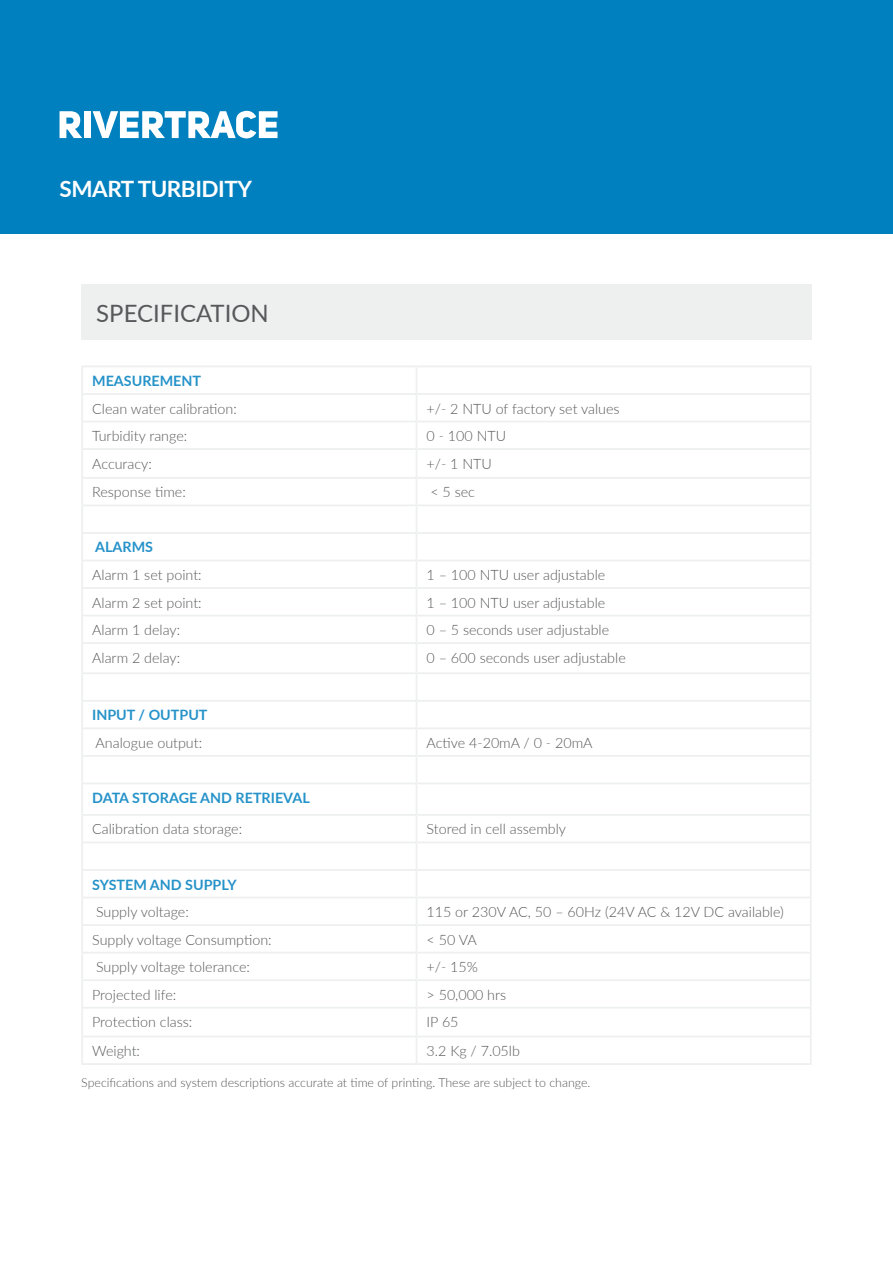
<style>
.page{position:relative;width:893px;height:1263px;background:#fff}
.page>*{position:absolute;margin:0;border:0;box-sizing:border-box;transform-origin:0 0}
.t1{font:24px "Lato";color:#57585a}
.t2{font:700 22.5px "Lato";letter-spacing:-.02em;color:#fff}
.t3{font:300 14.25px "Lato";color:#57585a}
.t4{font:700 14.25px "Lato";color:#2592c9}
.t5{font:300 12.3px "Lato";color:#57585a}
</style>
<div class="page">
<div style="left:0;top:0;width:893px;height:234px;background:#0080be"></div>
<svg style="left:60px;top:111px;width:22px;height:27px"></svg>
<div style="left:84px;top:111px;width:7px;height:27px;background:#fff"></div>
<svg style="left:93px;top:111px;width:185px;height:27px"></svg>
<div style="left:81px;top:284px;width:731px;height:55px;background:#eeefef"></div>
<hr style="left:81px;top:366px;width:335px;height:1px;background:#eeefef">
<hr style="left:81px;top:367px;width:2px;height:26px;background:#eeefef">
<hr style="left:416px;top:366px;width:396px;height:1px;background:#eeefef">
<hr style="left:810px;top:367px;width:2px;height:26px;background:#eeefef">
<hr style="left:81px;top:393px;width:335px;height:2px;background:#eeefef">
<hr style="left:81px;top:395px;width:2px;height:26px;background:#eeefef">
<hr style="left:416px;top:393px;width:396px;height:2px;background:#eeefef">
<hr style="left:810px;top:395px;width:2px;height:26px;background:#eeefef">
<hr style="left:81px;top:421px;width:335px;height:1px;background:#eeefef">
<hr style="left:81px;top:422px;width:2px;height:26px;background:#eeefef">
<hr style="left:416px;top:421px;width:396px;height:1px;background:#eeefef">
<hr style="left:810px;top:422px;width:2px;height:26px;background:#eeefef">
<hr style="left:81px;top:448px;width:335px;height:2px;background:#eeefef">
<hr style="left:81px;top:450px;width:2px;height:27px;background:#eeefef">
<hr style="left:416px;top:448px;width:396px;height:2px;background:#eeefef">
<hr style="left:810px;top:450px;width:2px;height:27px;background:#eeefef">
<hr style="left:81px;top:477px;width:335px;height:2px;background:#eeefef">
<hr style="left:81px;top:479px;width:2px;height:25px;background:#eeefef">
<hr style="left:416px;top:477px;width:396px;height:2px;background:#eeefef">
<hr style="left:810px;top:479px;width:2px;height:25px;background:#eeefef">
<hr style="left:81px;top:504px;width:335px;height:2px;background:#eeefef">
<hr style="left:81px;top:506px;width:2px;height:26px;background:#eeefef">
<hr style="left:416px;top:504px;width:396px;height:2px;background:#eeefef">
<hr style="left:810px;top:506px;width:2px;height:26px;background:#eeefef">
<hr style="left:81px;top:532px;width:335px;height:2px;background:#eeefef">
<hr style="left:81px;top:534px;width:2px;height:26px;background:#eeefef">
<hr style="left:416px;top:532px;width:396px;height:2px;background:#eeefef">
<hr style="left:810px;top:534px;width:2px;height:26px;background:#eeefef">
<hr style="left:81px;top:560px;width:335px;height:1px;background:#eeefef">
<hr style="left:81px;top:561px;width:2px;height:26px;background:#eeefef">
<hr style="left:416px;top:560px;width:396px;height:1px;background:#eeefef">
<hr style="left:810px;top:561px;width:2px;height:26px;background:#eeefef">
<hr style="left:81px;top:587px;width:335px;height:2px;background:#eeefef">
<hr style="left:81px;top:589px;width:2px;height:26px;background:#eeefef">
<hr style="left:416px;top:587px;width:396px;height:2px;background:#eeefef">
<hr style="left:810px;top:589px;width:2px;height:26px;background:#eeefef">
<hr style="left:81px;top:615px;width:335px;height:1px;background:#eeefef">
<hr style="left:81px;top:616px;width:2px;height:26px;background:#eeefef">
<hr style="left:416px;top:615px;width:396px;height:1px;background:#eeefef">
<hr style="left:810px;top:616px;width:2px;height:26px;background:#eeefef">
<hr style="left:81px;top:642px;width:335px;height:2px;background:#eeefef">
<hr style="left:81px;top:644px;width:2px;height:28px;background:#eeefef">
<hr style="left:416px;top:642px;width:396px;height:2px;background:#eeefef">
<hr style="left:810px;top:644px;width:2px;height:28px;background:#eeefef">
<hr style="left:81px;top:672px;width:335px;height:2px;background:#eeefef">
<hr style="left:81px;top:674px;width:2px;height:26px;background:#eeefef">
<hr style="left:416px;top:672px;width:396px;height:2px;background:#eeefef">
<hr style="left:810px;top:674px;width:2px;height:26px;background:#eeefef">
<hr style="left:81px;top:700px;width:335px;height:2px;background:#eeefef">
<hr style="left:81px;top:702px;width:2px;height:25px;background:#eeefef">
<hr style="left:416px;top:700px;width:396px;height:2px;background:#eeefef">
<hr style="left:810px;top:702px;width:2px;height:25px;background:#eeefef">
<hr style="left:81px;top:727px;width:335px;height:2px;background:#eeefef">
<hr style="left:81px;top:729px;width:2px;height:26px;background:#eeefef">
<hr style="left:416px;top:727px;width:396px;height:2px;background:#eeefef">
<hr style="left:810px;top:729px;width:2px;height:26px;background:#eeefef">
<hr style="left:81px;top:755px;width:335px;height:2px;background:#eeefef">
<hr style="left:81px;top:757px;width:2px;height:25px;background:#eeefef">
<hr style="left:416px;top:755px;width:396px;height:2px;background:#eeefef">
<svg style="left:416px;top:367px;width:1px;height:415px"></svg>
<hr style="left:810px;top:757px;width:2px;height:25px;background:#eeefef">
<hr style="left:81px;top:782px;width:335px;height:2px;background:#eeefef">
<hr style="left:81px;top:784px;width:2px;height:30px;background:#eeefef">
<hr style="left:416px;top:782px;width:396px;height:2px;background:#eeefef">
<hr style="left:416px;top:784px;width:1px;height:30px;background:#eeefef">
<hr style="left:810px;top:784px;width:2px;height:30px;background:#eeefef">
<hr style="left:81px;top:814px;width:335px;height:2px;background:#eeefef">
<hr style="left:81px;top:816px;width:2px;height:25px;background:#eeefef">
<hr style="left:416px;top:814px;width:396px;height:2px;background:#eeefef">
<hr style="left:810px;top:816px;width:2px;height:25px;background:#eeefef">
<hr style="left:81px;top:841px;width:335px;height:2px;background:#eeefef">
<hr style="left:81px;top:843px;width:2px;height:26px;background:#eeefef">
<hr style="left:416px;top:841px;width:396px;height:2px;background:#eeefef">
<hr style="left:810px;top:843px;width:2px;height:26px;background:#eeefef">
<hr style="left:81px;top:869px;width:335px;height:2px;background:#eeefef">
<hr style="left:81px;top:871px;width:2px;height:26px;background:#eeefef">
<hr style="left:416px;top:869px;width:396px;height:2px;background:#eeefef">
<hr style="left:810px;top:871px;width:2px;height:26px;background:#eeefef">
<hr style="left:81px;top:897px;width:335px;height:1px;background:#eeefef">
<hr style="left:81px;top:898px;width:2px;height:26px;background:#eeefef">
<hr style="left:416px;top:897px;width:396px;height:1px;background:#eeefef">
<hr style="left:810px;top:898px;width:2px;height:26px;background:#eeefef">
<hr style="left:81px;top:924px;width:335px;height:2px;background:#eeefef">
<hr style="left:81px;top:926px;width:2px;height:26px;background:#eeefef">
<hr style="left:416px;top:924px;width:396px;height:2px;background:#eeefef">
<hr style="left:810px;top:926px;width:2px;height:26px;background:#eeefef">
<hr style="left:81px;top:952px;width:335px;height:1px;background:#eeefef">
<hr style="left:81px;top:953px;width:2px;height:26px;background:#eeefef">
<hr style="left:416px;top:952px;width:396px;height:1px;background:#eeefef">
<hr style="left:810px;top:953px;width:2px;height:26px;background:#eeefef">
<hr style="left:81px;top:979px;width:335px;height:2px;background:#eeefef">
<hr style="left:81px;top:981px;width:2px;height:26px;background:#eeefef">
<hr style="left:416px;top:979px;width:396px;height:2px;background:#eeefef">
<hr style="left:810px;top:981px;width:2px;height:26px;background:#eeefef">
<hr style="left:81px;top:1007px;width:335px;height:1px;background:#eeefef">
<hr style="left:81px;top:1008px;width:2px;height:28px;background:#eeefef">
<hr style="left:416px;top:1007px;width:396px;height:1px;background:#eeefef">
<hr style="left:810px;top:1008px;width:2px;height:28px;background:#eeefef">
<hr style="left:81px;top:1036px;width:335px;height:1px;background:#eeefef">
<hr style="left:81px;top:1037px;width:2px;height:26px;background:#eeefef">
<hr style="left:416px;top:1036px;width:396px;height:1px;background:#eeefef">
<svg style="left:416px;top:816px;width:1px;height:247px"></svg>
<hr style="left:810px;top:1037px;width:2px;height:26px;background:#eeefef">
<hr style="left:81px;top:1063px;width:335px;height:2px;background:#eeefef">
<hr style="left:416px;top:1063px;width:396px;height:2px;background:#eeefef">
<p class="t2" style="left:60px;top:172px;width:194px">SMART TURBIDITY</p>
<p class="t1" style="left:96px;top:296px;width:174px">SPECIFICATION</p>
<p class="t4" style="left:92px;top:370px;width:110px">MEASUREMENT</p>
<p class="t3" style="left:92px;top:398px;width:146px">Clean water calibration:</p>
<p class="t3" style="left:426px;top:398px;width:195px">+/- 2 NTU of factory set values</p>
<p class="t3" style="left:92px;top:426px;width:97px">Turbidity range:</p>
<p class="t3" style="left:426px;top:426px;width:81px">0 - 100 NTU</p>
<p class="t3" style="left:92px;top:453px;width:61px">Accuracy:</p>
<p class="t3" style="left:426px;top:453px;width:67px">+/- 1 NTU</p>
<p class="t3" style="left:92px;top:482px;width:95px">Response time:</p>
<p class="t3" style="left:430px;top:482px;width:46px">&lt; 5 sec</p>
<p class="t4" style="left:95px;top:537px;width:59px">ALARMS</p>
<p class="t3" style="left:92px;top:565px;width:111px">Alarm 1 set point:</p>
<p class="t3" style="left:426px;top:565px;width:180px">1 – 100 NTU user adjustable</p>
<p class="t3" style="left:92px;top:592px;width:111px">Alarm 2 set point:</p>
<p class="t3" style="left:426px;top:592px;width:180px">1 – 100 NTU user adjustable</p>
<p class="t3" style="left:92px;top:620px;width:89px">Alarm 1 delay:</p>
<p class="t3" style="left:426px;top:620px;width:184px">0 – 5 seconds user adjustable</p>
<p class="t3" style="left:92px;top:648px;width:89px">Alarm 2 delay:</p>
<p class="t3" style="left:426px;top:648px;width:201px">0 – 600 seconds user adjustable</p>
<p class="t4" style="left:92px;top:705px;width:117px">INPUT / OUTPUT</p>
<p class="t3" style="left:96px;top:733px;width:108px">Analogue output:</p>
<p class="t3" style="left:426px;top:733px;width:168px">Active 4-20mA / 0 - 20mA</p>
<p class="t4" style="left:92px;top:787px;width:219px">DATA STORAGE AND RETRIEVAL</p>
<p class="t3" style="left:92px;top:819px;width:151px">Calibration data storage:</p>
<p class="t3" style="left:426px;top:819px;width:141px">Stored in cell assembly</p>
<p class="t4" style="left:92px;top:874px;width:146px">SYSTEM AND SUPPLY</p>
<p class="t3" style="left:96px;top:902px;width:94px">Supply voltage:</p>
<p class="t3" style="left:426px;top:902px;width:359px">115 or 230V AC, 50 – 60Hz (24V AC &amp; 12V DC available)</p>
<p class="t3" style="left:92px;top:929px;width:181px">Supply voltage Consumption:</p>
<p class="t3" style="left:426px;top:929px;width:52px">&lt; 50 VA</p>
<p class="t3" style="left:96px;top:957px;width:155px">Supply voltage tolerance:</p>
<p class="t3" style="left:426px;top:957px;width:53px">+/- 15%</p>
<p class="t3" style="left:92px;top:985px;width:86px">Projected life:</p>
<p class="t3" style="left:426px;top:985px;width:81px">&gt; 50,000 hrs</p>
<p class="t3" style="left:92px;top:1012px;width:102px">Protection class:</p>
<p class="t3" style="left:426px;top:1012px;width:34px">IP 65</p>
<p class="t3" style="left:92px;top:1041px;width:49px">Weight:</p>
<p class="t3" style="left:426px;top:1041px;width:95px">3.2 Kg / 7.05lb</p>
<p class="t5" style="left:81px;top:1074px;width:511px">Specifications and system descriptions accurate at time of printing. These are subject to change.</p>
</div>
